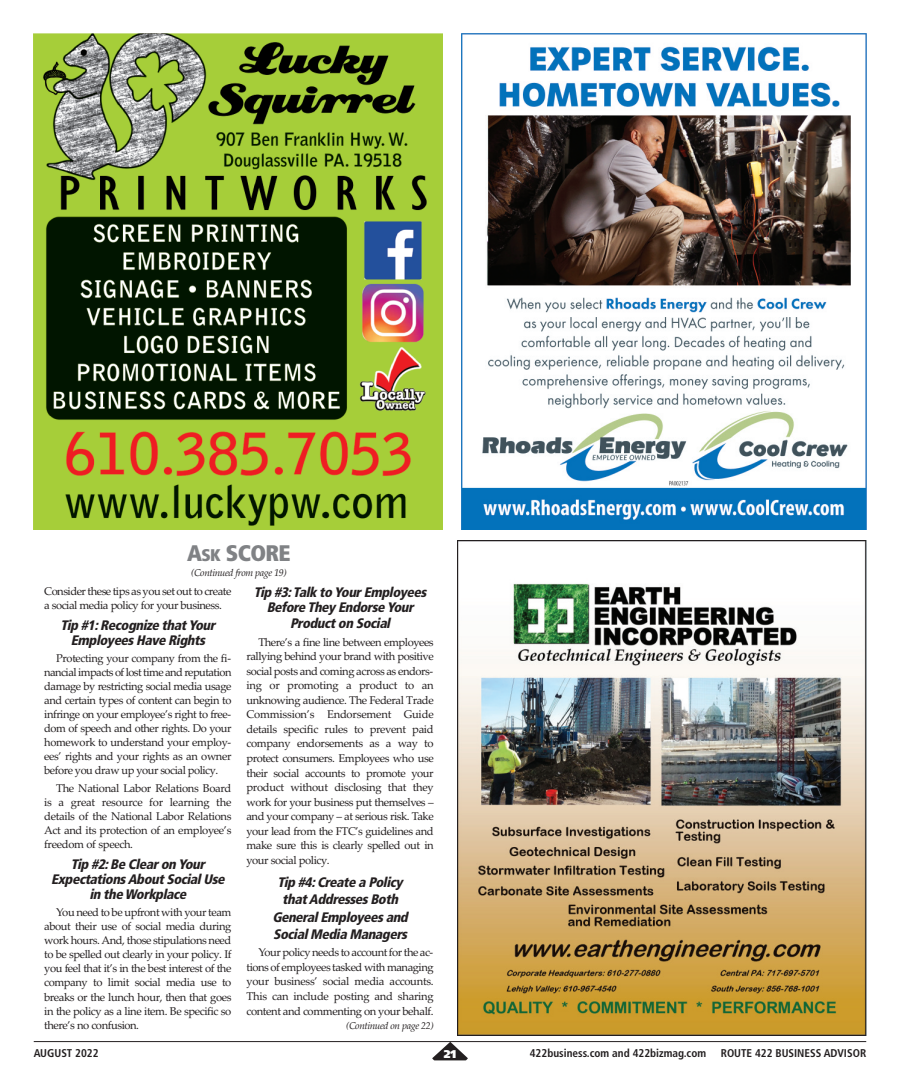
<style>
.page{position:relative;width:900px;height:1092px;background:#fff}
.page>*{position:absolute;margin:0;border:0;box-sizing:border-box;transform-origin:0 0}
.t1{font:900 condensed 22.5px "Frutiger";letter-spacing:-.03em;color:#808285}
.t2{font:italic 900 condensed 13.75px/15px "Frutiger";letter-spacing:-.03em;color:#231f20;text-align:center}
.t3{font:11.25px/14px "Palatino Linotype";letter-spacing:-.04em;color:#231f20;text-align:justify}
.t4{font:700 condensed 11.25px "Frutiger";color:#231f20}
.t5{font:900 11.25px "Frutiger";color:#fff}
.t6{font:italic 10px "Palatino Linotype";letter-spacing:-.04em;color:#231f20}
.s1{font-size:16.88px}
</style>
<div class="page">
<hr style="left:34px;top:1041px;width:832px;height:1px;background:#231f20">
<svg style="left:432px;top:1041px;width:36px;height:19px"></svg>
<img style="left:461px;top:34px;width:405px;height:495px">
<img style="left:458px;top:540px;width:408px;height:495px">
<img style="left:34px;top:34px;width:408px;height:495px">
<h1 class="t1" style="left:187px;top:544px;width:105px">A<span class="s1">SK</span> SCORE</h1>
<p class="t6" style="left:191px;top:567px;width:97px">(Continued from page 19)</p>
<p class="t3" style="left:44px;top:583px;width:189px">Consider these tips as you set out to create a social media policy for your business.</p>
<p class="t2" style="left:61px;top:618px;width:159px">Tip #1: Recognize that Your<br>Employees Have Rights</p>
<p class="t3" style="left:44px;top:651px;width:189px;text-indent:12px">Protecting your company from the fi&shy;nancial impacts of lost time and reputation damage by restricting social media usage and certain types of content can begin to infringe on your employee’s right to free&shy;dom of speech and other rights. Do your homework to understand your employ&shy;ees’ rights and your rights as an owner before you draw up your social policy.</p>
<p class="t3" style="left:44px;top:780px;width:189px;text-indent:12px">The National Labor Relations Board is a great resource for learning the details of the National Labor Relations Act and its protection of an employee’s freedom of speech.</p>
<p class="t2" style="left:51px;top:857px;width:178px">Tip #2: Be Clear on Your<br>Expectations About Social Use in the Workplace</p>
<p class="t3" style="left:44px;top:905px;width:189px;text-indent:12px">You need to be upfront with your team about their use of social media during work hours. And, those stipulations need to be spelled out clearly in your policy. If you feel that it’s in the best interest of the company to limit social media use to breaks or the lunch hour, then that goes in the policy as a line item. Be specific so there’s no confusion.</p>
<p class="t2" style="left:254px;top:585px;width:177px;line-height:15.5px">Tip #3:Talk to Your Employees<br>Before They Endorse Your<br>Product on Social</p>
<p class="t3" style="left:246px;top:634px;width:189px;line-height:14.5px;text-indent:12px">There’s a fine line between employees rallying behind your brand with positive social posts and coming across as endors&shy;ing or promoting a product to an unknowing audience. The Federal Trade Commission’s Endorsement Guide details specific rules to prevent paid company endorsements as a way to protect consumers. Employees who use their social accounts to promote your product without disclosing that they work for your business put themselves – and your company – at serious risk. Take your lead from the FTC’s guidelines and make sure this is clearly spelled out in your social policy.</p>
<p class="t2" style="left:272px;top:875px;width:140px;line-height:17px">Tip #4: Create a Policy that Addresses Both<br>General Employees and<br>Social Media Managers</p>
<p class="t3" style="left:246px;top:945px;width:189px;line-height:14.5px;text-indent:12px">Your policy needs to account for the ac&shy;tions of employees tasked with managing your business’ social media accounts.<br>This can include posting and sharing content and commenting on your behalf.</p>
<p class="t6" style="left:346px;top:1019px;width:89px">(Continued on page 22)</p>
<p class="t4" style="left:34px;top:1048px;width:66px">AUGUST 2022</p>
<p class="t5" style="left:444px;top:1049px;width:14px">21</p>
<p class="t4" style="left:530px;top:1048px;width:178px">422business.com and 422bizmag.com</p>
<p class="t4" style="left:721px;top:1048px;width:147px">ROUTE 422 BUSINESS ADVISOR</p>
</div>
